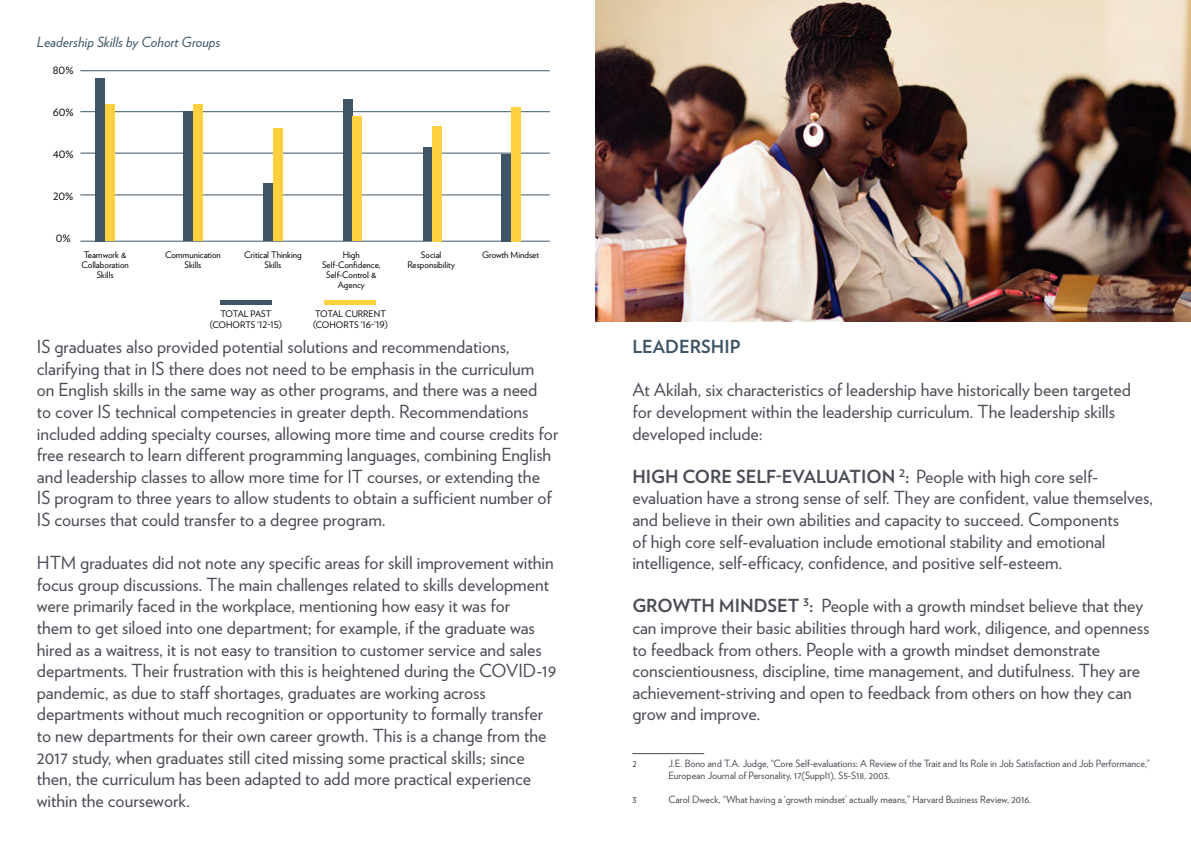
<style>
.page{position:relative;width:1191px;height:842px;background:#fff}
.page>*{position:absolute;margin:0;border:0;box-sizing:border-box;transform-origin:0 0}
.t1{font:18px/21.6px "Verlag";color:#4a4d56}
.t2{font:700 18px "Verlag";color:#3d5567}
.t3{font:italic 14px "Verlag";color:#3d5567}
.t4{font:10px/12px "Verlag";color:#4a4d56}
.t5{font:10px "Verlag";color:#000}
.t6{font:9px/10px "Verlag";color:#000;text-align:center}
.s1{font-weight:700}
</style>
<div class="page">
<div style="left:220px;top:300px;width:51px;height:5px;background:#3d5567"></div>
<div style="left:325px;top:300px;width:51px;height:5px;background:#ffd040"></div>
<hr style="left:81px;top:71px;width:468px;height:1px;background:#3d5567">
<hr style="left:81px;top:112px;width:468px;height:1px;background:#3d5567">
<hr style="left:81px;top:153px;width:468px;height:1px;background:#3d5567">
<hr style="left:81px;top:195px;width:468px;height:1px;background:#3d5567">
<hr style="left:81px;top:241px;width:468px;height:1px;background:#3d5567">
<div style="left:96px;top:78px;width:9px;height:163px;background:#3d5567"></div>
<div style="left:183px;top:111px;width:10px;height:130px;background:#3d5567"></div>
<div style="left:263px;top:184px;width:10px;height:57px;background:#3d5567"></div>
<div style="left:343px;top:99px;width:9px;height:142px;background:#3d5567"></div>
<div style="left:423px;top:148px;width:9px;height:93px;background:#3d5567"></div>
<div style="left:501px;top:154px;width:10px;height:87px;background:#3d5567"></div>
<div style="left:105px;top:105px;width:10px;height:136px;background:#ffd040"></div>
<div style="left:193px;top:105px;width:10px;height:136px;background:#ffd040"></div>
<div style="left:273px;top:128px;width:10px;height:113px;background:#ffd040"></div>
<div style="left:352px;top:116px;width:10px;height:125px;background:#ffd040"></div>
<div style="left:432px;top:126px;width:10px;height:115px;background:#ffd040"></div>
<div style="left:510px;top:107px;width:10px;height:134px;background:#ffd040"></div>
<hr style="left:632px;top:753px;width:72px;height:1px;background:#4a4d56">
<img style="left:595px;top:0;width:596px;height:321px">
<p class="t3" style="left:37px;top:31px;width:185px">Leadership Skills by Cohort Groups</p>
<p class="t5" style="left:53px;top:63px;width:22px">80%</p>
<p class="t5" style="left:53px;top:105px;width:22px">60%</p>
<p class="t5" style="left:53px;top:147px;width:23px">40%</p>
<p class="t5" style="left:53px;top:189px;width:22px">20%</p>
<p class="t5" style="left:56px;top:231px;width:16px">0%</p>
<p class="t6" style="left:244px;top:249px;width:59px">Critical Thinking</p>
<p class="t6" style="left:482px;top:249px;width:58px">Growth Mindset</p>
<p class="t6" style="left:264px;top:259px;width:18px">Skills</p>
<p class="t6" style="left:81px;top:249px;width:49px">Teamwork &amp;<br>Collaboration<br>Skills</p>
<p class="t6" style="left:165px;top:249px;width:57px">Communication<br>Skills</p>
<p class="t6" style="left:322px;top:249px;width:60px">High<br>Self-Confidence,<br>Self-Control &amp;<br>Agency</p>
<p class="t6" style="left:407px;top:249px;width:49px">Social<br>Responsibility</p>
<p class="t6" style="left:210px;top:308px;width:74px;line-height:10.8px">TOTAL PAST (COHORTS ‘12-15)</p>
<p class="t6" style="left:313px;top:308px;width:76px;line-height:10.8px;text-align:left">TOTAL CURRENT (COHORTS ‘16-’19)</p>
<p class="t1" style="left:37px;top:335px;width:523px">IS graduates also provided potential solutions and recommendations, clarifying that in IS there does not need to be emphasis in the curriculum<br>on English skills in the same way as other programs, and there was a need<br>to cover IS technical competencies in greater depth. Recommendations included adding specialty courses, allowing more time and course credits for free research to learn different programming languages, combining English and leadership classes to allow more time for IT courses, or extending the<br>IS program to three years to allow students to obtain a sufficient number of IS courses that could transfer to a degree program.</p>
<p class="t1" style="left:37px;top:551px;width:521px">HTM graduates did not note any specific areas for skill improvement within focus group discussions. The main challenges related to skills development were primarily faced in the workplace, mentioning how easy it was for<br>them to get siloed into one department; for example, if the graduate was hired as a waitress, it is not easy to transition to customer service and sales departments. Their frustration with this is heightened during the COVID-19 pandemic, as due to staff shortages, graduates are working across departments without much recognition or opportunity to formally transfer to new departments for their own career growth. This is a change from the 2017 study, when graduates still cited missing some practical skills; since then, the curriculum has been adapted to add more practical experience within the coursework.</p>
<p class="t2" style="left:632px;top:332px;width:110px">LEADERSHIP</p>
<p class="t1" style="left:632px;top:378px;width:500px">At Akilah, six characteristics of leadership have historically been targeted for development within the leadership curriculum. The leadership skills developed include:</p>
<p class="t1" style="left:632px;top:465px;width:522px"><span class="s1">HIGH CORE SELF-EVALUATION</span> <sup>2</sup><span class="s1">:</span> People with high core self&shy;evaluation have a strong sense of self. They are confident, value themselves, and believe in their own abilities and capacity to succeed. Components<br>of high core self-evaluation include emotional stability and emotional intelligence, self-efficacy, confidence, and positive self-esteem.</p>
<p class="t1" style="left:632px;top:594px;width:518px"><span class="s1">GROWTH MINDSET</span> <sup>3</sup><span class="s1">:</span> People with a growth mindset believe that they can improve their basic abilities through hard work, diligence, and openness to feedback from others. People with a growth mindset demonstrate conscientiousness, discipline, time management, and dutifulness. They are achievement-striving and open to feedback from others on how they can grow and improve.</p>
<p class="t4" style="left:632px;top:757px;width:6px">2</p>
<p class="t4" style="left:668px;top:757px;width:483px">J.E. Bono and T.A. Judge, “Core Self-evaluations: A Review of the Trait and Its Role in Job Satisfaction and Job Performance,”<br>European Journal of Personality, 17(Suppl1), S5-S18, 2003.</p>
<p class="t4" style="left:632px;top:793px;width:6px">3</p>
<p class="t4" style="left:668px;top:793px;width:364px">Carol Dweck, “What having a ‘growth mindset’ actually means,” Harvard Business Review, 2016.</p>
</div>
